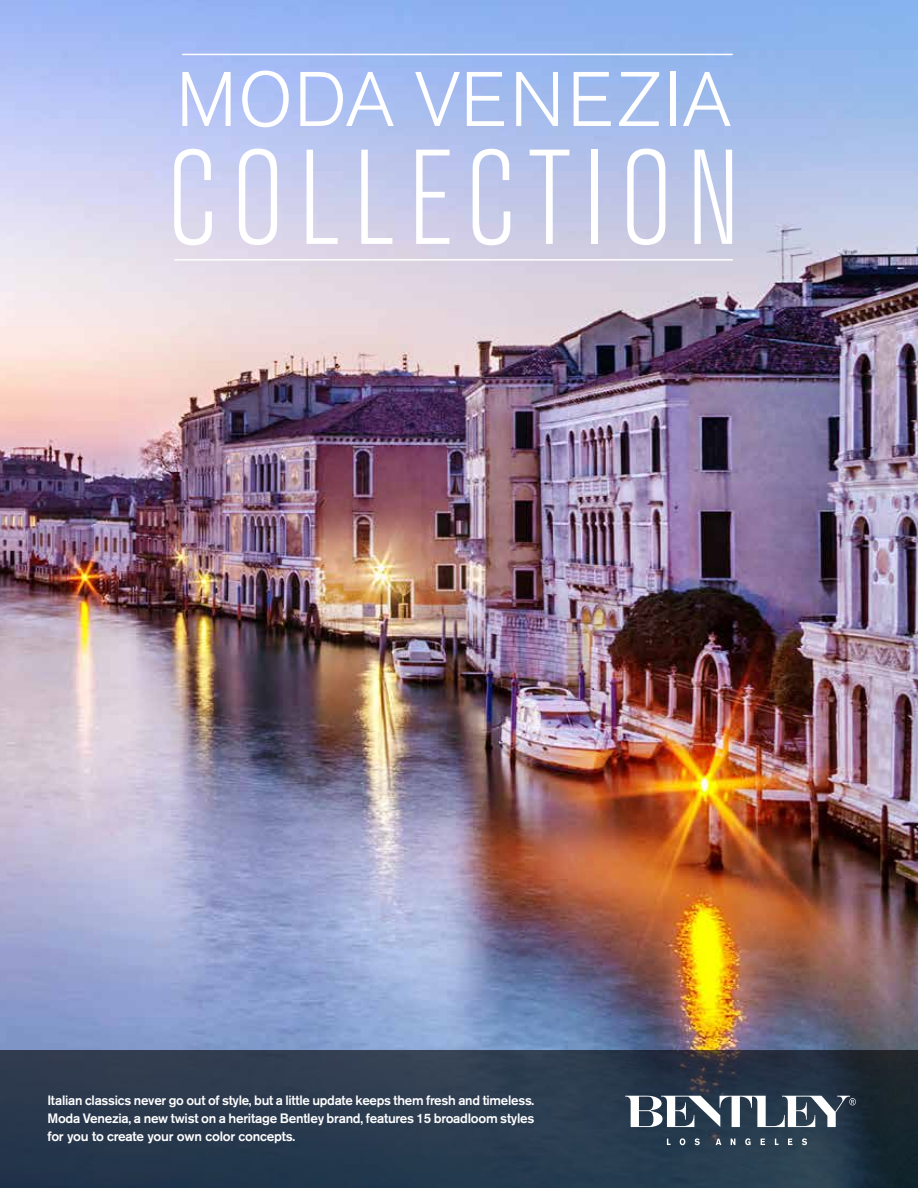
<style>
.page{position:relative;width:918px;height:1188px;background:#fff}
.page>*{position:absolute;margin:0;border:0;box-sizing:border-box;transform-origin:0 0}
.t1{font:300 condensed 133.5px "Akzidenz Grotesk BE";letter-spacing:.095em;color:#fff}
.t2{font:300 76.5px "Akzidenz Grotesk BE";letter-spacing:.02em;color:#fff}
.t3{font:500 13.5px/18px "Akzidenz Grotesk BE";letter-spacing:-.02em;color:#fff;text-align:justify}
</style>
<div class="page">
<img style="left:0;top:0;width:918px;height:1050px">
<hr style="left:182px;top:54px;width:551px;height:1px;background:#fff">
<hr style="left:174px;top:259px;width:559px;height:2px;background:#fff">
<svg style="left:0;top:1050px;width:918px;height:138px;background:#28384b"></svg>
<svg style="left:667px;top:1139px;width:4px;height:6px"></svg>
<svg style="left:680px;top:1138px;width:5px;height:7px"></svg>
<svg style="left:695px;top:1138px;width:5px;height:7px"></svg>
<svg style="left:716px;top:1139px;width:5px;height:6px"></svg>
<svg style="left:731px;top:1139px;width:4px;height:6px"></svg>
<svg style="left:745px;top:1138px;width:6px;height:7px"></svg>
<svg style="left:761px;top:1139px;width:4px;height:6px"></svg>
<svg style="left:775px;top:1139px;width:4px;height:6px"></svg>
<svg style="left:788px;top:1139px;width:4px;height:6px"></svg>
<svg style="left:802px;top:1138px;width:5px;height:7px"></svg>
<svg style="left:625px;top:1096px;width:231px;height:31px"></svg>
<h2 class="t2" style="left:176px;top:57px;width:557px">MODA VENEZIA</h2>
<h1 class="t1" style="left:167px;top:126px;width:574px">COLLECTION</h1>
<p class="t3" style="left:47px;top:1091px;width:489px">Italian classics never go out of style, but a little update keeps them fresh and timeless.<br>Moda Venezia, a new twist on a heritage Bentley brand, features 15 broadloom styles for you to create your own color concepts.</p>
</div>
